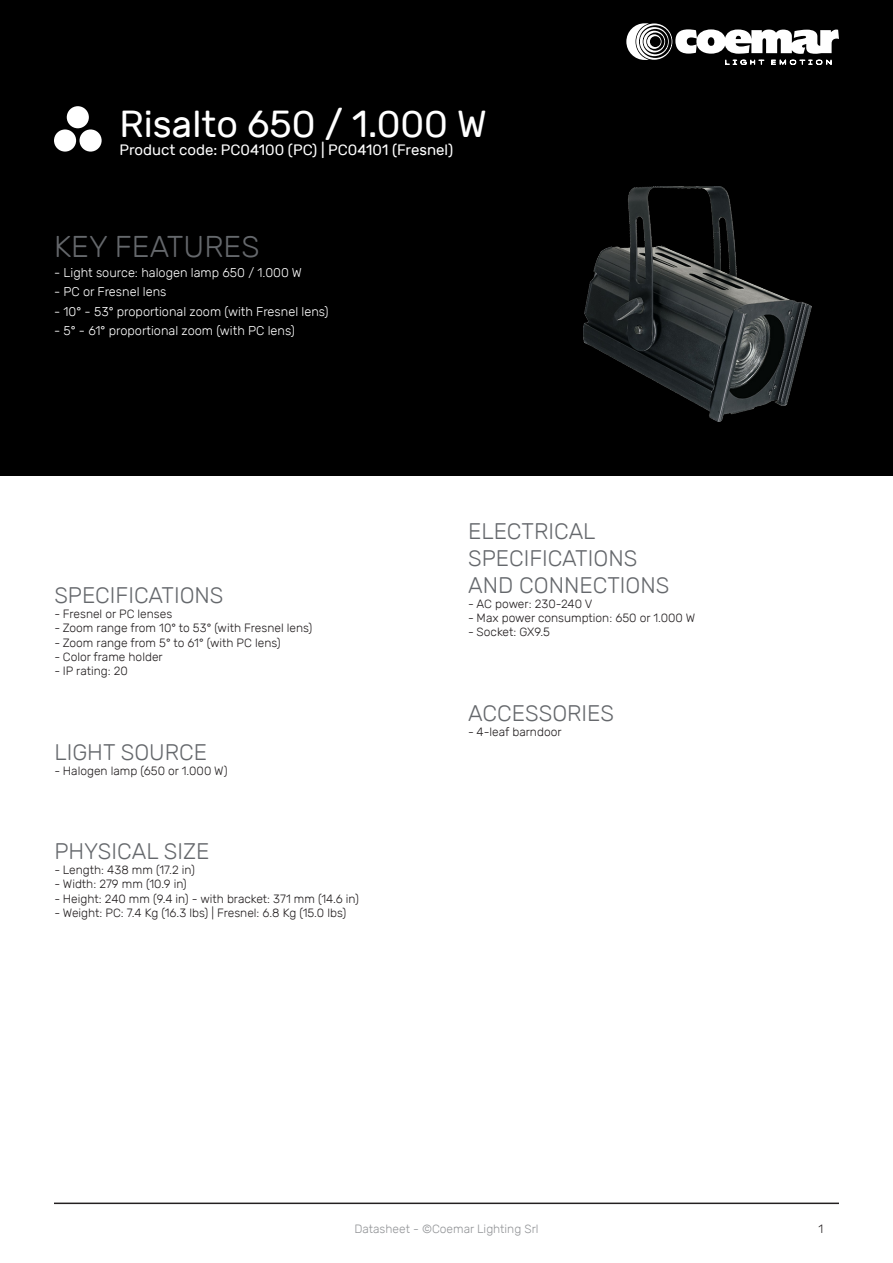
<style>
.page{position:relative;width:893px;height:1263px;background:#fff}
.page>*{position:absolute;margin:0;border:0;box-sizing:border-box;transform-origin:0 0}
.t1{font:37.5px "Rubik";color:#fff}
.t2{font:300 30px "Rubik";color:#65686c}
.t3{font:300 22.5px "Rubik";color:#65686c}
.t4{font:15px "Rubik";color:#fff}
.t5{font:300 12.75px "Rubik";color:#fff}
.t6{font:300 12px "Rubik";color:#231f20}
.t7{font:300 12px "Rubik";color:#939598}
</style>
<div class="page">
<hr style="left:54px;top:1202px;width:785px;height:2px;background:#231f20">
<div style="left:1px;top:0;width:892px;height:475px;background:#000"></div>
<svg style="left:626px;top:23px;width:213px;height:42px"></svg>
<div style="left:67px;top:106px;width:22px;height:22px;background:#fff;border-radius:50%"></div>
<div style="left:80px;top:129px;width:22px;height:23px;background:#fff;border-radius:50%"></div>
<div style="left:54px;top:129px;width:22px;height:23px;background:#fff;border-radius:50%"></div>
<img style="left:584px;top:187px;width:227px;height:234px">
<p class="t1" style="left:119px;top:104px;width:369px">Risalto 650 / 1.000 W</p>
<p class="t4" style="left:119px;top:142px;width:335px">Product code: PC04100 (PC) | PC04101 (Fresnel)</p>
<p class="t2" style="left:54px;top:230px;width:207px">KEY FEATURES</p>
<p class="t5" style="left:54px;top:265px;width:249px">- Light source: halogen lamp 650 / 1.000 W</p>
<p class="t5" style="left:54px;top:285px;width:114px">- PC or Fresnel lens</p>
<p class="t5" style="left:54px;top:304px;width:276px">- 10° - 53° proportional zoom (with Fresnel lens)</p>
<p class="t5" style="left:54px;top:324px;width:242px">- 5° - 61° proportional zoom (with PC lens)</p>
<p class="t3" style="left:54px;top:583px;width:171px">SPECIFICATIONS</p>
<p class="t6" style="left:54px;top:607px;width:119px">- Fresnel or PC lenses</p>
<p class="t6" style="left:54px;top:621px;width:259px">- Zoom range from 10° to 53° (with Fresnel lens)</p>
<p class="t6" style="left:54px;top:636px;width:228px">- Zoom range from 5° to 61° (with PC lens)</p>
<p class="t6" style="left:54px;top:650px;width:110px">- Color frame holder</p>
<p class="t6" style="left:54px;top:664px;width:75px">- IP rating: 20</p>
<p class="t3" style="left:54px;top:740px;width:154px">LIGHT SOURCE</p>
<p class="t6" style="left:54px;top:764px;width:175px">- Halogen lamp (650 or 1.000 W)</p>
<p class="t3" style="left:54px;top:839px;width:157px">PHYSICAL SIZE</p>
<p class="t6" style="left:54px;top:863px;width:142px">- Length: 438 mm (17.2 in)</p>
<p class="t6" style="left:54px;top:877px;width:134px">- Width: 279 mm (10.9 in)</p>
<p class="t6" style="left:54px;top:892px;width:306px">- Height: 240 mm (9.4 in) - with bracket: 371 mm (14.6 in)</p>
<p class="t6" style="left:54px;top:906px;width:293px">- Weight: PC: 7.4 Kg (16.3 lbs) | Fresnel: 6.8 Kg (15.0 lbs)</p>
<p class="t3" style="left:468px;top:519px;width:129px">ELECTRICAL</p>
<p class="t3" style="left:468px;top:546px;width:171px">SPECIFICATIONS</p>
<p class="t3" style="left:468px;top:573px;width:203px">AND CONNECTIONS</p>
<p class="t6" style="left:468px;top:597px;width:126px">- AC power: 230-240 V</p>
<p class="t6" style="left:468px;top:611px;width:229px">- Max power consumption: 650 or 1.000 W</p>
<p class="t6" style="left:468px;top:625px;width:84px">- Socket: GX9.5</p>
<p class="t3" style="left:468px;top:701px;width:148px">ACCESSORIES</p>
<p class="t6" style="left:468px;top:725px;width:95px">- 4-leaf barndoor</p>
<p class="t7" style="left:354px;top:1222px;width:186px">Datasheet - ©Coemar Lighting Srl</p>
<p class="t6" style="left:819px;top:1222px;width:6px">1</p>
</div>
